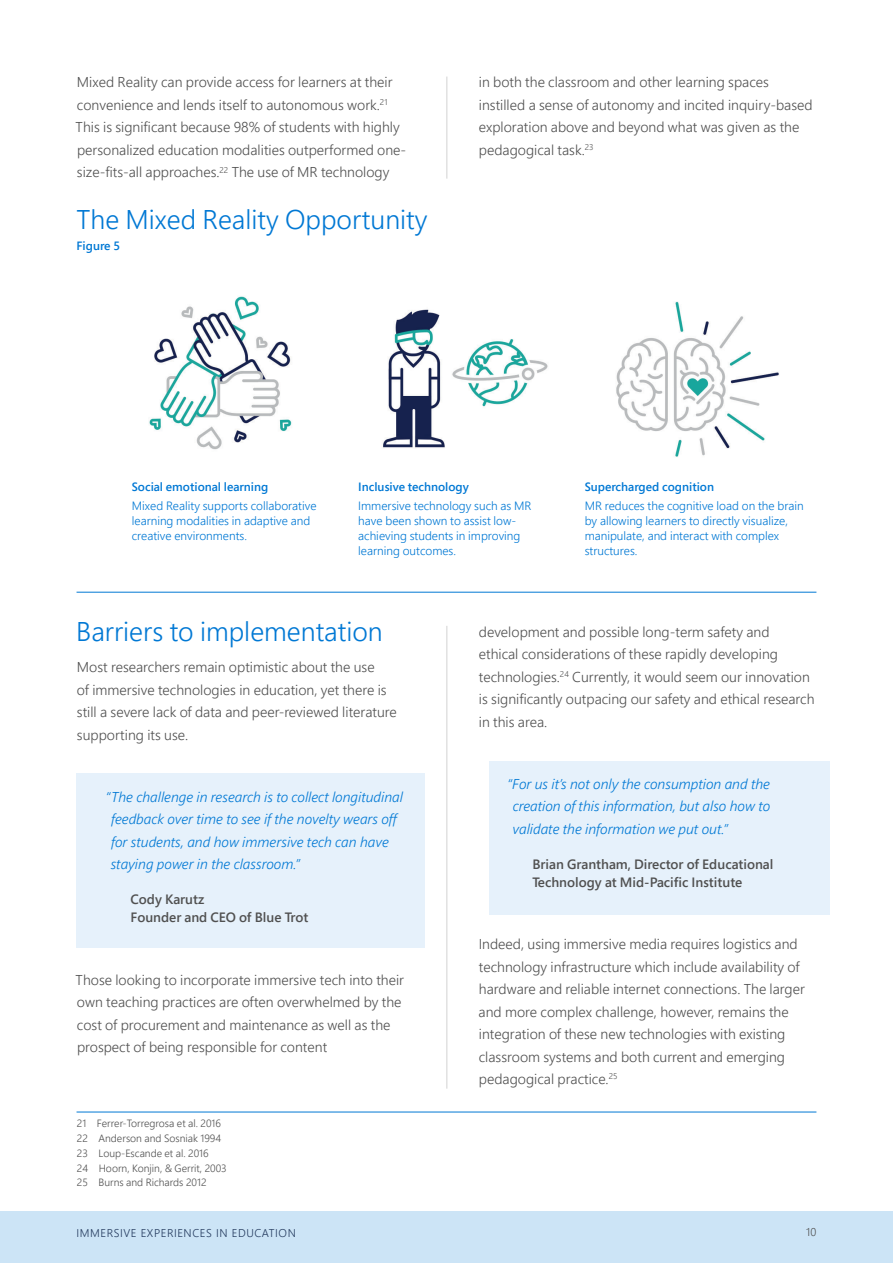
<style>
.page{position:relative;width:893px;height:1263px;background:#fff}
.page>*{position:absolute;margin:0;border:0;box-sizing:border-box;transform-origin:0 0}
.Heading_1{font:300 27px "Segoe Pro";color:#0078d4}
.Paragraph_Style_1{font:300 14.25px/22.5px "Segoe Pro";color:#505050}
.quote_in_boxes{font:italic 300 14.25px/22.5px "Segoe Pro";color:#0078d4}
.attribution_in_box{font:600 13.5px/18px "Segoe Pro";color:#505050}
.Captions{font:300 12px/15px "Segoe Pro";color:#0078d4}
.Captions-2{font:600 12px "Segoe Pro";color:#0078d4}
.t1{font:300 11.25px "Segoe Pro";letter-spacing:.05em;color:#243a5e}
.t2{font:300 11.25px "Segoe Pro";color:#505050}
.Footnotes{font:300 10.5px "Segoe Pro";color:#505050}
</style>
<div class="page">
<div style="left:0;top:1212px;width:893px;height:51px;background:#cce4f6"></div>
<div style="left:489px;top:761px;width:340px;height:153px;background:#e6f1fb"></div>
<div style="left:77px;top:774px;width:348px;height:174px;background:#e6f1fb"></div>
<hr style="left:77px;top:1112px;width:739px;height:1px;background:#0078d4">
<img style="left:149px;top:296px;width:630px;height:161px">
<hr style="left:446px;top:77px;width:1px;height:102px;background:#d2d2d2">
<hr style="left:446px;top:626px;width:1px;height:463px;background:#d2d2d2">
<hr style="left:77px;top:592px;width:739px;height:1px;background:#0078d4">
<p class="Paragraph_Style_1" style="left:76px;top:71px;width:332px">Mixed Reality can provide access for learners at their convenience and lends itself to autonomous work.<sup>21<br></sup>This is significant because 98% of students with highly personalized education modalities outperformed one&shy;size-fits-all approaches.<sup>22</sup> The use of MR technology</p>
<p class="Heading_1" style="left:77px;top:201px;width:352px">The Mixed Reality Opportunity</p>
<p class="Captions-2" style="left:77px;top:237px;width:45px">Figure 5</p>
<p class="Paragraph_Style_1" style="left:479px;top:71px;width:335px">in both the classroom and other learning spaces instilled a sense of autonomy and incited inquiry-based exploration above and beyond what was given as the pedagogical task.<sup>23</sup></p>
<p class="Captions-2" style="left:132px;top:479px;width:138px">Social emotional learning</p>
<p class="Captions" style="left:132px;top:498px;width:186px">Mixed Reality supports collaborative learning modalities in adaptive and creative environments.</p>
<p class="Captions-2" style="left:358px;top:479px;width:112px">Inclusive technology</p>
<p class="Captions" style="left:358px;top:498px;width:175px">Immersive technology such as MR have been shown to assist low&shy;achieving students in improving learning outcomes.</p>
<p class="Captions-2" style="left:585px;top:479px;width:131px">Supercharged cognition</p>
<p class="Captions" style="left:585px;top:498px;width:220px">MR reduces the cognitive load on the brain by allowing learners to directly visualize, manipulate, and interact with complex structures.</p>
<p class="Heading_1" style="left:76px;top:613px;width:308px">Barriers to implementation</p>
<p class="Paragraph_Style_1" style="left:77px;top:656px;width:321px">Most researchers remain optimistic about the use<br>of immersive technologies in education, yet there is still a severe lack of data and peer-reviewed literature supporting its use.</p>
<p class="quote_in_boxes" style="left:111px;top:785px;width:294px;text-indent:-5px">“The challenge in research is to collect longitudinal feedback over time to see if the novelty wears off for students, and how immersive tech can have staying power in the classroom.”</p>
<p class="attribution_in_box" style="left:131px;top:890px;width:179px">Cody Karutz<br>Founder and CEO of Blue Trot</p>
<p class="Paragraph_Style_1" style="left:76px;top:968px;width:330px">Those looking to incorporate immersive tech into their own teaching practices are often overwhelmed by the cost of procurement and maintenance as well as the prospect of being responsible for content</p>
<p class="Footnotes" style="left:77px;top:1116px;width:146px">21 Ferrer-Torregrosa et al. 2016</p>
<p class="Footnotes" style="left:77px;top:1131px;width:146px">22 Anderson and Sosniak 1994</p>
<p class="Footnotes" style="left:77px;top:1146px;width:133px">23 Loup-Escande et al. 2016</p>
<p class="Footnotes" style="left:77px;top:1160px;width:151px">24 Hoorn, Konjin, &amp; Gerrit, 2003</p>
<p class="Footnotes" style="left:77px;top:1175px;width:131px">25 Burns and Richards 2012</p>
<p class="Paragraph_Style_1" style="left:479px;top:620px;width:337px">development and possible long-term safety and<br>ethical considerations of these rapidly developing technologies.<sup>24</sup> Currently, it would seem our innovation is significantly outpacing our safety and ethical research in this area.</p>
<p class="quote_in_boxes" style="left:512px;top:772px;width:259px;text-align:justify;text-indent:-5px">“For us it’s not only the consumption and the creation of this information, but also how to validate the information we put out.”</p>
<p class="attribution_in_box" style="left:532px;top:855px;width:242px">Brian Grantham, Director of Educational<br>Technology at Mid-Pacific Institute</p>
<p class="Paragraph_Style_1" style="left:479px;top:932px;width:328px">Indeed, using immersive media requires logistics and technology infrastructure which include availability of hardware and reliable internet connections. The larger and more complex challenge, however, remains the integration of these new technologies with existing classroom systems and both current and emerging pedagogical practice.<sup>25</sup></p>
<p class="t1" style="left:77px;top:1226px;width:221px">IMMERSIVE EXPERIENCES IN EDUCATION</p>
<p class="t2" style="left:806px;top:1224px;width:12px">10</p>
</div>
